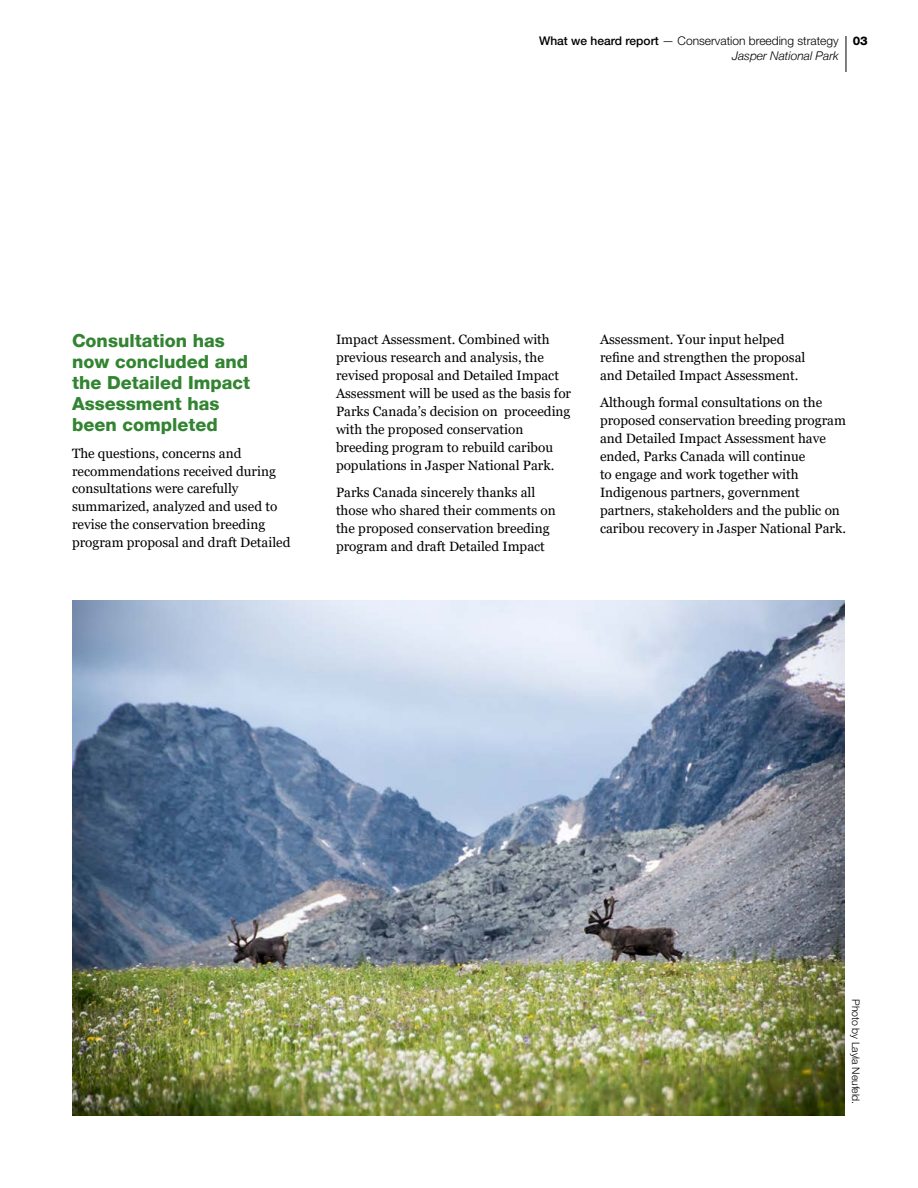
<style>
.page{position:relative;width:918px;height:1188px;background:#fff}
.page>*{position:absolute;margin:0;border:0;box-sizing:border-box;transform-origin:0 0}
.t1{font:800 18px/21px "Helvetica Neue LT";color:#328432}
.t2{font:13.5px/18px "Georgia";color:#000}
.t3{font:300 12px "Helvetica Neue LT Std";color:#000}
.t4{font:italic 300 12px "Helvetica Neue LT";color:#000}
.t5{font:300 10.5px "Helvetica Neue LT Std";letter-spacing:-.01em;color:#000}
.s1{font-weight:500}
.s2{font-family:"Helvetica Neue LT";font-weight:800}
</style>
<div class="page">
<hr style="left:846px;top:36px;width:1px;height:36px;background:#000">
<img style="left:72px;top:601px;width:772px;height:515px">
<p class="t3" style="left:539px;top:33px;width:330px"><span class="s1">What we heard report</span> — Conservation breeding strategy <span class="s2">03</span></p>
<p class="t4" style="left:732px;top:48px;width:108px">Jasper National Park</p>
<h1 class="t1" style="left:72px;top:330px;width:180px">Consultation has now concluded and the Detailed Impact<br>Assessment has been completed</h1>
<p class="t2" style="left:72px;top:444px;width:220px">The questions, concerns and recommendations received during consultations were carefully summarized, analyzed and used to revise the conservation breeding program proposal and draft Detailed</p>
<p class="t2" style="left:336px;top:331px;width:237px">Impact Assessment. Combined with previous research and analysis, the revised proposal and Detailed Impact Assessment will be used as the basis for Parks Canada’s decision on proceeding with the proposed conservation breeding program to rebuild caribou populations in Jasper National Park.</p>
<p class="t2" style="left:336px;top:484px;width:221px">Parks Canada sincerely thanks all those who shared their comments on the proposed conservation breeding program and draft Detailed Impact</p>
<p class="t2" style="left:600px;top:331px;width:207px">Assessment. Your input helped refine and strengthen the proposal and Detailed Impact Assessment.</p>
<p class="t2" style="left:600px;top:394px;width:248px">Although formal consultations on the proposed conservation breeding program and Detailed Impact Assessment have ended, Parks Canada will continue<br>to engage and work together with Indigenous partners, government partners, stakeholders and the public on caribou recovery in Jasper National Park.</p>
<p class="t5" style="left:862px;top:999px;width:107px;rotate:90deg">Photo by Layla Neufeld.</p>
</div>
